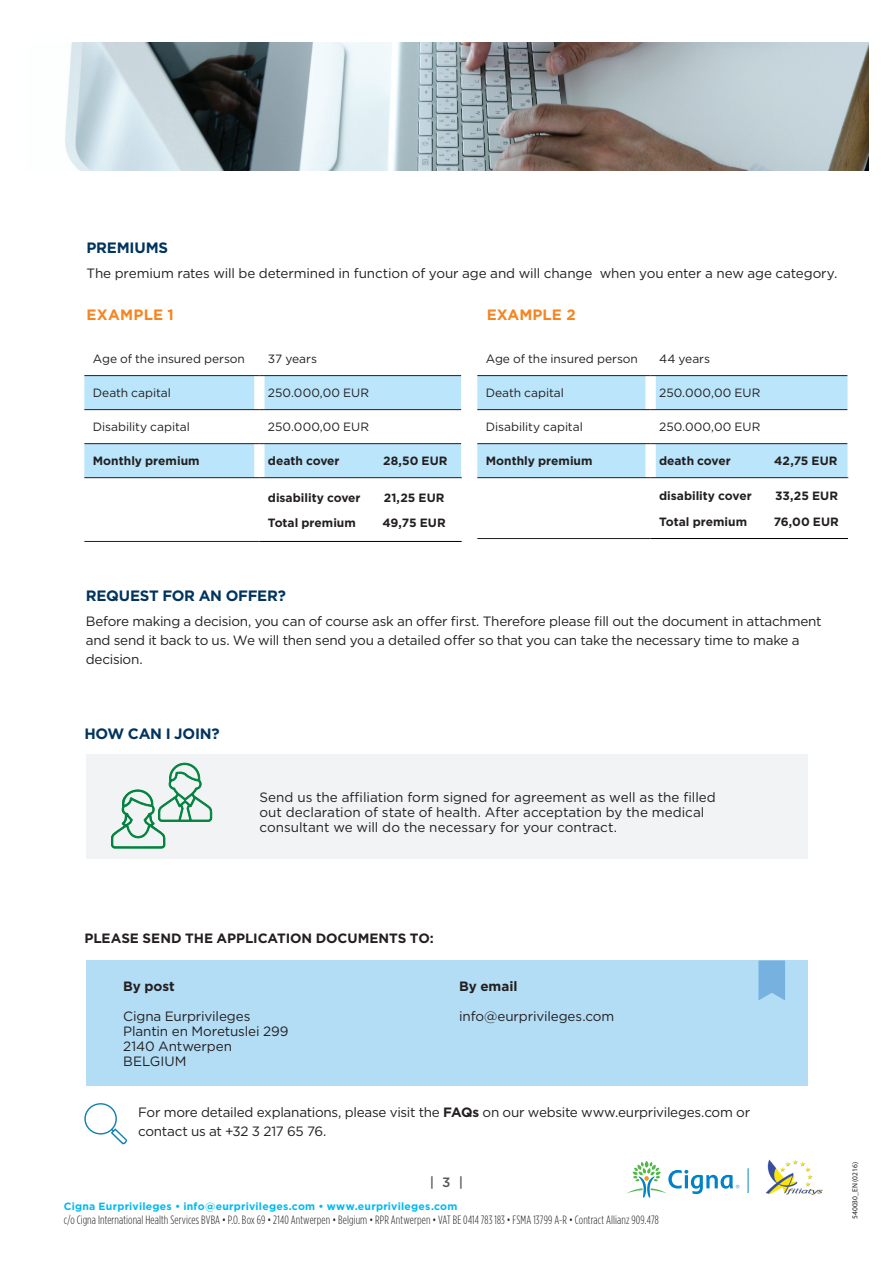
<style>
.page{position:relative;width:893px;height:1263px;background:#fff}
.page>*{position:absolute;margin:0;border:0;box-sizing:border-box;transform-origin:0 0}
.t1{font:700 15px "Gotham";letter-spacing:-.015em;color:#00345e}
.t2{font:700 15px "Gotham";letter-spacing:.005em;color:#f58520}
.t3{font:13.5px/15px "Gotham";letter-spacing:-.015em;color:#231f20}
.t4{font:700 13.5px "Gotham";letter-spacing:-.005em;color:#231f20}
.t5{font:500 13.5px "Gotham";color:#57585a}
.t6{font:12px "Gotham";color:#231f20}
.t7{font:700 12px "Gotham";color:#231f20}
.t8{font:300 12px "Gotham Condensed";letter-spacing:.01em;color:#231f20}
.t9{font:700 10.5px "Gotham";letter-spacing:.02em;color:#00baf1}
.t10{font:7.5px "Myriad Pro";color:#231f20}
.s1{font-weight:700}
</style>
<div class="page">
<svg style="left:627px;top:1161px;width:112px;height:37px"></svg>
<svg style="left:748px;top:1168px;width:1px;height:25px"></svg>
<img style="left:765px;top:1159px;width:58px;height:36px">
<img style="left:65px;top:43px;width:803px;height:127px">
<svg style="left:477px;top:376px;width:371px;height:101px"></svg>
<div style="left:645px;top:376px;width:11px;height:33px;background:#fff"></div>
<div style="left:645px;top:410px;width:11px;height:33px;background:#fff"></div>
<div style="left:645px;top:444px;width:11px;height:33px;background:#fff"></div>
<hr style="left:477px;top:375px;width:174px;height:1px;background:#231f20">
<hr style="left:477px;top:409px;width:174px;height:1px;background:#231f20">
<hr style="left:477px;top:443px;width:174px;height:1px;background:#231f20">
<hr style="left:477px;top:477px;width:174px;height:1px;background:#231f20">
<hr style="left:477px;top:538px;width:174px;height:1px;background:#231f20">
<hr style="left:651px;top:375px;width:197px;height:1px;background:#231f20">
<hr style="left:651px;top:409px;width:197px;height:1px;background:#231f20">
<hr style="left:651px;top:443px;width:197px;height:1px;background:#231f20">
<hr style="left:651px;top:477px;width:197px;height:1px;background:#231f20">
<hr style="left:651px;top:538px;width:197px;height:1px;background:#000">
<div style="left:86px;top:755px;width:721px;height:104px;background:#f2f3f4"></div>
<svg style="left:111px;top:763px;width:101px;height:86px"></svg>
<div style="left:86px;top:960px;width:722px;height:126px;background:#b3ddf5"></div>
<svg style="left:758px;top:960px;width:27px;height:40px"></svg>
<svg style="left:84px;top:376px;width:377px;height:101px"></svg>
<div style="left:254px;top:376px;width:11px;height:33px;background:#fff"></div>
<div style="left:254px;top:410px;width:11px;height:33px;background:#fff"></div>
<div style="left:254px;top:444px;width:11px;height:33px;background:#fff"></div>
<hr style="left:84px;top:375px;width:175px;height:1px;background:#231f20">
<hr style="left:84px;top:409px;width:175px;height:1px;background:#231f20">
<hr style="left:84px;top:443px;width:175px;height:1px;background:#231f20">
<hr style="left:84px;top:477px;width:175px;height:1px;background:#231f20">
<hr style="left:84px;top:541px;width:175px;height:1px;background:#231f20">
<hr style="left:259px;top:375px;width:202px;height:1px;background:#231f20">
<hr style="left:259px;top:409px;width:202px;height:1px;background:#231f20">
<hr style="left:259px;top:443px;width:202px;height:1px;background:#231f20">
<hr style="left:259px;top:477px;width:203px;height:1px;background:#231f20">
<hr style="left:259px;top:541px;width:203px;height:1px;background:#000">
<svg style="left:84px;top:1103px;width:43px;height:41px"></svg>
<p class="t1" style="left:86px;top:238px;width:83px">Premiums</p>
<p class="t3" style="left:86px;top:265px;width:753px">The premium rates will be determined in function of your age and will change when you enter a new age category.</p>
<p class="t2" style="left:86px;top:305px;width:46px">EXAMPL</p>
<p class="t2" style="left:153px;top:305px;width:22px">E 1</p>
<p class="t6" style="left:93px;top:351px;width:154px">Age of the insured person</p>
<p class="t6" style="left:268px;top:351px;width:51px">37 years</p>
<p class="t6" style="left:93px;top:385px;width:80px">Death capital</p>
<p class="t6" style="left:268px;top:385px;width:103px">250.000,00 EUR</p>
<p class="t6" style="left:93px;top:419px;width:99px">Disability capital</p>
<p class="t6" style="left:268px;top:419px;width:103px">250.000,00 EUR</p>
<p class="t7" style="left:93px;top:453px;width:108px">Monthly premium</p>
<p class="t7" style="left:268px;top:453px;width:73px">death cover</p>
<p class="t7" style="left:383px;top:453px;width:65px">28,50 EUR</p>
<p class="t7" style="left:268px;top:489px;width:94px">disability cover</p>
<p class="t7" style="left:384px;top:489px;width:61px">21,25 EUR</p>
<p class="t7" style="left:268px;top:515px;width:89px">Total premium</p>
<p class="t7" style="left:382px;top:515px;width:63px">49,75 EUR</p>
<p class="t2" style="left:487px;top:305px;width:44px">EXAMPL</p>
<p class="t2" style="left:552px;top:305px;width:25px">E 2</p>
<p class="t6" style="left:486px;top:351px;width:154px">Age of the insured person</p>
<p class="t6" style="left:659px;top:351px;width:53px">44 years</p>
<p class="t6" style="left:486px;top:385px;width:80px">Death capital</p>
<p class="t6" style="left:659px;top:385px;width:103px">250.000,00 EUR</p>
<p class="t6" style="left:486px;top:419px;width:99px">Disability capital</p>
<p class="t6" style="left:659px;top:419px;width:103px">250.000,00 EUR</p>
<p class="t7" style="left:486px;top:453px;width:108px">Monthly premium</p>
<p class="t7" style="left:659px;top:453px;width:73px">death cover</p>
<p class="t7" style="left:774px;top:453px;width:63px">42,75 EUR</p>
<p class="t7" style="left:659px;top:488px;width:94px">disability cover</p>
<p class="t7" style="left:775px;top:488px;width:63px">33,25 EUR</p>
<p class="t7" style="left:659px;top:514px;width:89px">Total premium</p>
<p class="t7" style="left:774px;top:514px;width:65px">76,00 EUR</p>
<p class="t1" style="left:86px;top:586px;width:202px">Request for an offer?</p>
<p class="t3" style="left:86px;top:612px;width:737px;line-height:18.8px">Before making a decision, you can of course ask an offer first. Therefore please fill out the document in attachment and send it back to us. We will then send you a detailed offer so that you can take the necessary time to make a decision.</p>
<p class="t1" style="left:84px;top:724px;width:137px">How can i join?</p>
<p class="t3" style="left:259px;top:790px;width:458px">Send us the affiliation form signed for agreement as well as the filled out declaration of state of health. After acceptation by the medical consultant we will do the necessary for your contract.</p>
<p class="t4" style="left:84px;top:929px;width:351px">Please send the application documents to:</p>
<p class="t4" style="left:123px;top:977px;width:53px">By post</p>
<p class="t3" style="left:123px;top:1009px;width:167px">Cigna Eurprivileges<br>Plantin en Moretuslei 299<br>2140 Antwerpen<br>BELGIUM</p>
<p class="t4" style="left:459px;top:977px;width:60px">By email</p>
<p class="t3" style="left:459px;top:1009px;width:157px">info@eurprivileges.com</p>
<p class="t3" style="left:138px;top:1103px;width:613px;line-height:18.8px">For more detailed explanations, please visit the <span class="s1">FAQs</span> on our website www.eurprivileges.com or contact us at +32 3 217 65 76.</p>
<p class="t5" style="left:430px;top:1173px;width:35px">| 3 |</p>
<p class="t9" style="left:64px;top:1199px;width:395px">Cigna Eurprivileges • info@eurprivileges.com • www.eurprivileges.com</p>
<p class="t8" style="left:64px;top:1213px;width:596px">c/o Cigna International Health Services BVBA • P.O. Box 69 • 2140 Antwerpen • Belgium • RPR Antwerpen • VAT BE 0414 783 183 • FSMA 13799 A-R • Contract Allianz 909.478</p>
<p class="t10" style="left:850px;top:1219px;width:58px;rotate:-90deg">540030_EN (0216)</p>
</div>
